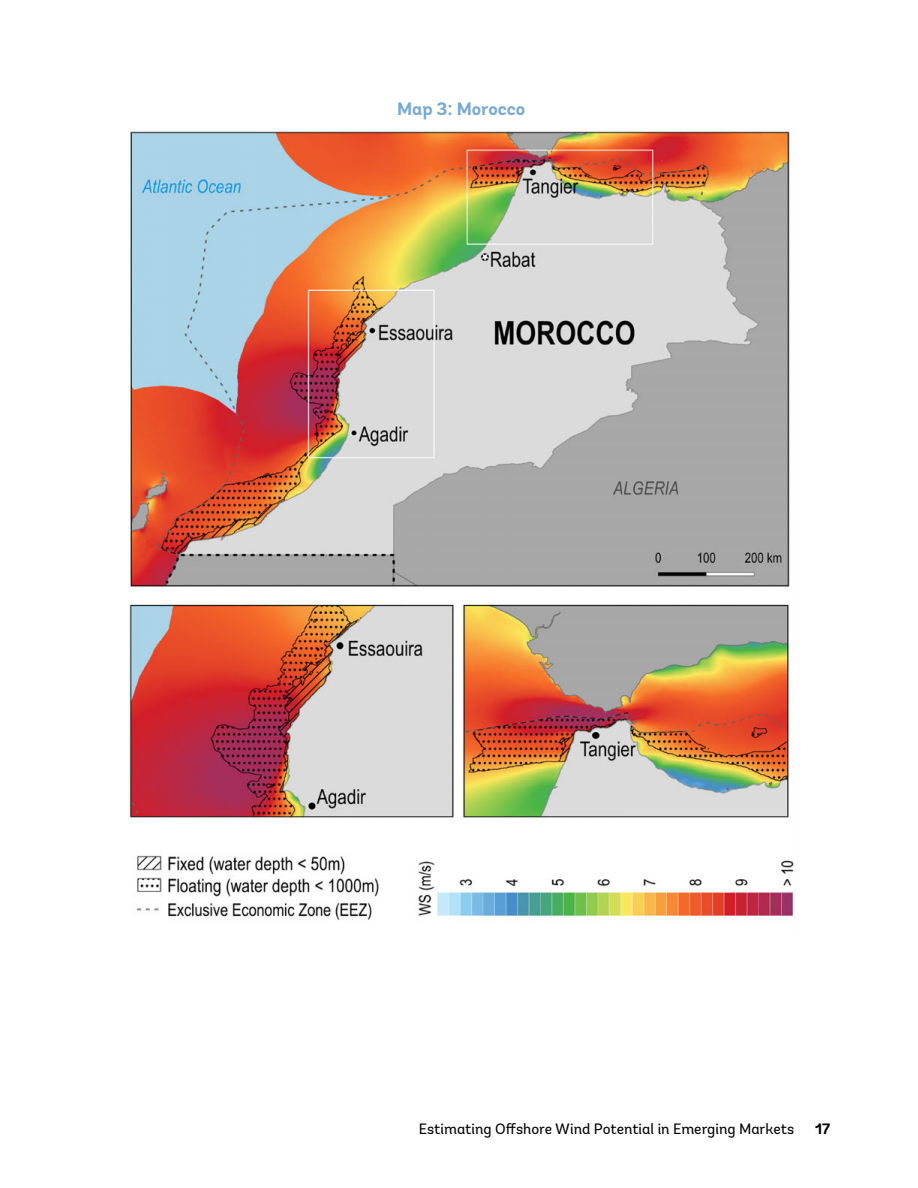
<style>
.page{position:relative;width:918px;height:1188px;background:#fff}
.page>*{position:absolute;margin:0;border:0;box-sizing:border-box;transform-origin:0 0}
.t1{font:700 18px "Andes";color:#77a8d5}
.t2{font:15px "Andes";color:#000}
.t3{font:700 15px "Andes";color:#000}
</style>
<div class="page">
<img style="left:128px;top:130px;width:666px;height:790px">
<p class="t1" style="left:397px;top:97px;width:130px">Map 3: Morocco</p>
<p class="t2" style="left:419px;top:1120px;width:377px">Estimating Offshore Wind Potential in Emerging Markets</p>
<p class="t3" style="left:815px;top:1119px;width:17px">17</p>
</div>
